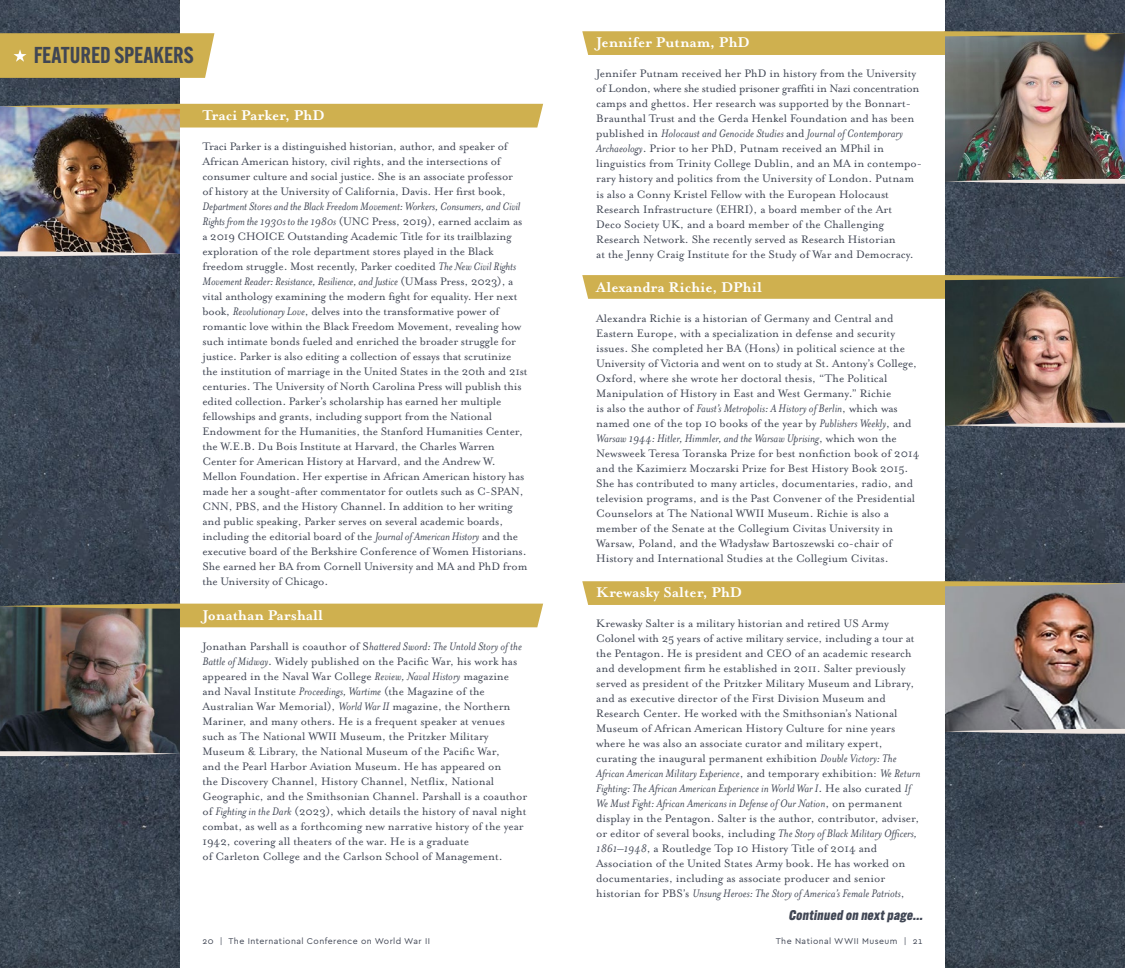
<style>
.page{position:relative;width:1125px;height:968px;background:#fff}
.page>*{position:absolute;margin:0;border:0;box-sizing:border-box;transform-origin:0 0}
.t1{font:600 22.5px "Alternate Gothic ATF";color:#404654}
.t2{font:700 16.25px "Mrs Eaves OT";color:#fff}
.t3{font:italic 800 13.75px "Alternate Gothic ATF";color:#404654}
.t4{font:12.5px/15px "Mrs Eaves OT";color:#404654}
.t5{font:8.75px "Cera Basic";letter-spacing:.05em;color:#404654}
.s1{font-style:italic}
</style>
<div class="page">
<img style="left:0;top:0;width:180px;height:968px">
<img style="left:945px;top:0;width:180px;height:968px">
<svg style="left:0;top:33px;width:214px;height:45px;background:#cfb153"></svg>
<img style="left:0;top:127px;width:180px;height:123px">
<img style="left:0;top:627px;width:180px;height:123px">
<img style="left:945px;top:55px;width:180px;height:123px">
<img style="left:945px;top:299px;width:180px;height:123px">
<img style="left:945px;top:605px;width:180px;height:123px">
<svg style="left:0;top:250px;width:180px;height:7px"></svg>
<svg style="left:0;top:750px;width:180px;height:7px"></svg>
<svg style="left:0;top:104px;width:543px;height:23px;background:#bca45f"></svg>
<svg style="left:0;top:603px;width:543px;height:24px;background:#b09853"></svg>
<svg style="left:582px;top:31px;width:543px;height:24px;background:#b29d57"></svg>
<svg style="left:582px;top:275px;width:543px;height:24px;background:#a18f4c"></svg>
<svg style="left:582px;top:581px;width:543px;height:24px;background:#bca663"></svg>
<svg style="left:945px;top:178px;width:180px;height:7px"></svg>
<svg style="left:945px;top:422px;width:180px;height:6px"></svg>
<svg style="left:945px;top:728px;width:180px;height:6px"></svg>
<h1 class="t1" style="left:34px;top:41px;width:161px">FEATURED SPEAKERS</h1>
<h2 class="t2" style="left:202px;top:106px;width:124px">Traci Parker, PhD</h2>
<p class="t4" style="left:202px;top:139px;width:312px">Traci Parker is a distinguished historian, author, and speaker of African American history, civil rights, and the intersections of consumer culture and social justice. She is an associate professor of history at the University of California, Davis. Her first book,</p>
<p class="t4" style="left:202px;top:199px;width:327px"><span class="s1">Department Stores and the Black Freedom Movement: Workers, Consumers, and Civil Rights from the 1930s to the 1980s</span> (UNC Press, 2019), earned acclaim as a 2019 CHOICE Outstanding Academic Title for its trailblazing exploration of the role department stores played in the Black freedom struggle. Most recently, Parker coedited <span class="s1">The New Civil Rights Movement Reader: Resistance, Resilience, and Justice</span> (UMass Press, 2023), a vital anthology examining the modern fight for equality. Her next book, <span class="s1">Revolutionary Love</span>, delves into the transformative power of romantic love within the Black Freedom Movement, revealing how such intimate bonds fueled and enriched the broader struggle for justice. Parker is also editing a collection of essays that scrutinize the institution of marriage in the United States in the 20th and 21st centuries. The University of North Carolina Press will publish this edited collection. Parker’s scholarship has earned her multiple fellowships and grants, including support from the National Endowment for the Humanities, the Stanford Humanities Center, the W.E.B. Du Bois Institute at Harvard, the Charles Warren Center for American History at Harvard, and the Andrew W.<br>Mellon Foundation. Her expertise in African American history has made her a sought-after commentator for outlets such as C-SPAN, CNN, PBS, and the History Channel. In addition to her writing and public speaking, Parker serves on several academic boards, including the editorial board of the <span class="s1">Journal of American History</span> and the executive board of the Berkshire Conference of Women Historians.<br>She earned her BA from Cornell University and MA and PhD from the University of Chicago.</p>
<h2 class="t2" style="left:202px;top:605px;width:122px">Jonathan Parshall</h2>
<p class="t4" style="left:202px;top:638px;width:326px">Jonathan Parshall is coauthor of S<span class="s1">hattered Sword: The Untold Story of the Battle of Midway</span>. Widely published on the Pacific War, his work has appeared in the Naval War College <span class="s1">Review, Naval History</span> magazine and Naval Institute <span class="s1">Proceedings, Wartime</span> (the Magazine of the Australian War Memorial), <span class="s1">World War II</span> magazine, the Northern Mariner, and many others. He is a frequent speaker at venues such as The National WWII Museum, the Pritzker Military Museum &amp; Library, the National Museum of the Pacific War,<br>and the Pearl Harbor Aviation Museum. He has appeared on<br>the Discovery Channel, History Channel, Netflix, National Geographic, and the Smithsonian Channel. Parshall is a coauthor of <span class="s1">Fighting in the Dark</span> (2023), which details the history of naval night combat, as well as a forthcoming new narrative history of the year 1942, covering all theaters of the war. He is a graduate<br>of Carleton College and the Carlson School of Management.</p>
<h2 class="t2" style="left:596px;top:33px;width:155px">Jennifer Putnam, PhD</h2>
<p class="t4" style="left:596px;top:66px;width:327px">Jennifer Putnam received her PhD in history from the University of London, where she studied prisoner graffiti in Nazi concentration camps and ghettos. Her research was supported by the Bonnart-Braunthal Trust and the Gerda Henkel Foundation and has been published in <span class="s1">Holocaust and Genocide Studies</span> and <span class="s1">Journal of Contemporary Archaeology</span>. Prior to her PhD, Putnam received an MPhil in linguistics from Trinity College Dublin, and an MA in contempo&shy;rary history and politics from the University of London. Putnam is also a Conny Kristel Fellow with the European Holocaust Research Infrastructure (EHRI), a board member of the Art<br>Deco Society UK, and a board member of the Challenging Research Network. She recently served as Research Historian<br>at the Jenny Craig Institute for the Study of War and Democracy.</p>
<h2 class="t2" style="left:596px;top:278px;width:167px">Alexandra Richie, DPhil</h2>
<p class="t4" style="left:596px;top:311px;width:325px">Alexandra Richie is a historian of Germany and Central and Eastern Europe, with a specialization in defense and security issues. She completed her BA (Hons) in political science at the University of Victoria and went on to study at St. Antony’s College, Oxford, where she wrote her doctoral thesis, “The Political Manipulation of History in East and West Germany.” Richie<br>is also the author of <span class="s1">Faust’s Metropolis: A History of Berlin</span>, which was named one of the top 10 books of the year by <span class="s1">Publishers Weekly</span>, and <span class="s1">Warsaw 1944: Hitler, Himmler, and the Warsaw Uprising</span>, which won the Newsweek Teresa Toranska Prize for best nonfiction book of 2014 and the Kazimierz Moczarski Prize for Best History Book 2015.<br>She has contributed to many articles, documentaries, radio, and television programs, and is the Past Convener of the Presidential Counselors at The National WWII Museum. Richie is also a member of the Senate at the Collegium Civitas University in Warsaw, Poland, and the Władysław Bartoszewski co-chair of History and International Studies at the Collegium Civitas.</p>
<h2 class="t2" style="left:596px;top:582px;width:148px">Krewasky Salter, PhD</h2>
<p class="t4" style="left:596px;top:615px;width:326px">Krewasky Salter is a military historian and retired US Army Colonel with 25 years of active military service, including a tour at the Pentagon. He is president and CEO of an academic research and development firm he established in 2011. Salter previously served as president of the Pritzker Military Museum and Library, and as executive director of the First Division Museum and Research Center. He worked with the Smithsonian’s National Museum of African American History Culture for nine years where he was also an associate curator and military expert, curating the inaugural permanent exhibition <span class="s1">Double Victory: The African American Military Experience</span>, and temporary exhibition: <span class="s1">We Return Fighting: The African American Experience in World War I</span>. He also curated <span class="s1">If We Must Fight: African Americans in Defense of Our Nation</span>, on permanent display in the Pentagon. Salter is the author, contributor, adviser, or editor of several books, including <span class="s1">The Story of Black Military Officers, 1861–1948</span>, a Routledge Top 10 History Title of 2014 and Association of the United States Army book. He has worked on documentaries, including as associate producer and senior historian for PBS’s <span class="s1">Unsung Heroes: The Story of America’s Female Patriots</span>,</p>
<p class="t3" style="left:788px;top:906px;width:138px">Continued on next page...</p>
<p class="t5" style="left:202px;top:935px;width:229px">20 | The International Conference on World War II</p>
<p class="t5" style="left:776px;top:935px;width:148px">The National WWII Museum | 21</p>
</div>
